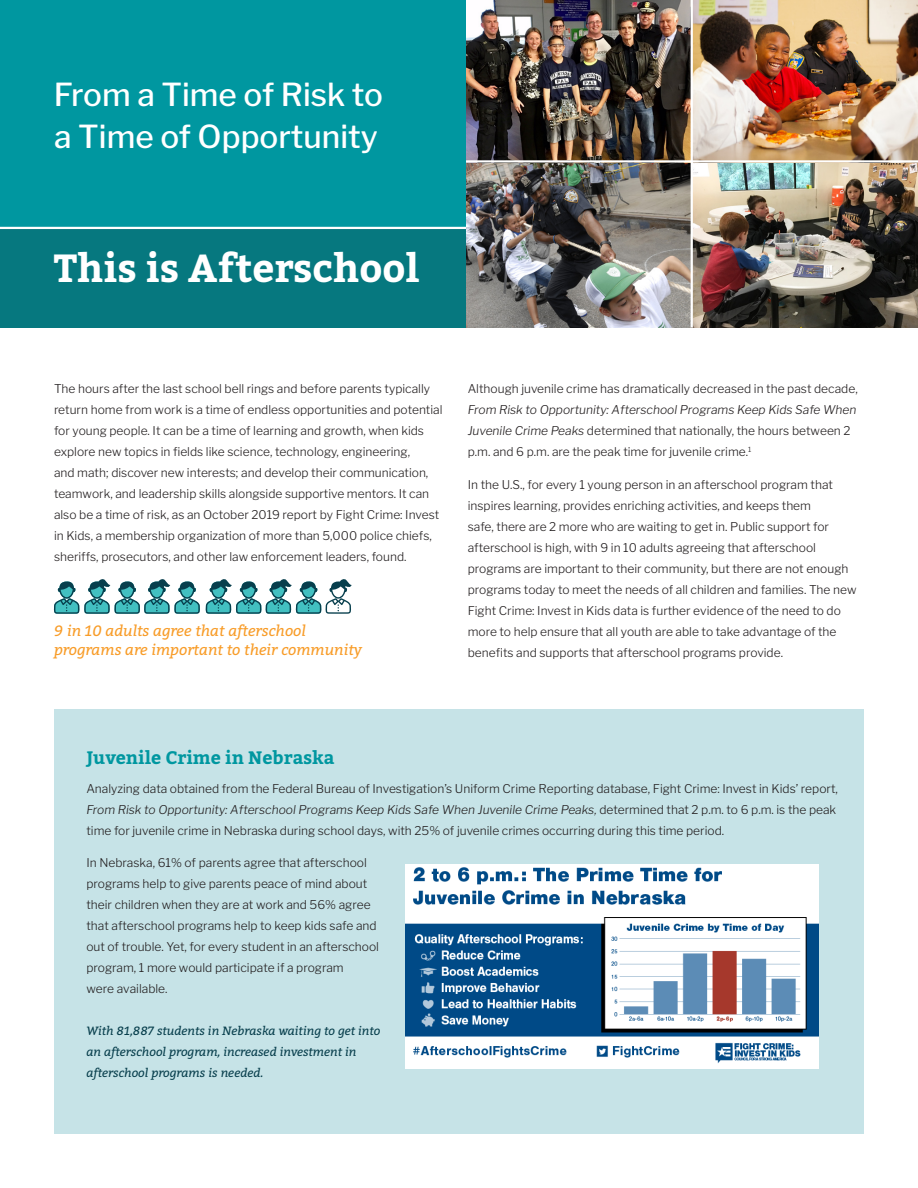
<style>
.page{position:relative;width:918px;height:1188px;background:#fff}
.page>*{position:absolute;margin:0;border:0;box-sizing:border-box;transform-origin:0 0}
.t1{font:700 39px "Bitter";color:#fff}
.t2{font:500 31.5px/42px "Libre Franklin";color:#fff}
.Header_1{font:700 18px "Bitter";color:#0097a0}
.Call_Out{font:italic 15px/19.5px "Bitter";color:#f89c28}
.body{font:300 12px/21px "Libre Franklin";color:#231f20}
.body-2{font:italic 12px/21px "Bitter";color:#083f4d}
.s1{font-style:italic}
</style>
<div class="page">
<div style="left:54px;top:709px;width:810px;height:425px;background:#c6e3e7"></div>
<img style="left:406px;top:865px;width:412px;height:204px">
<svg style="left:54px;top:579px;width:146px;height:35px"></svg>
<svg style="left:206px;top:579px;width:146px;height:35px"></svg>
<div style="left:0;top:0;width:469px;height:227px;background:#0097a0"></div>
<div style="left:0;top:229px;width:469px;height:99px;background:#06787f"></div>
<img style="left:466px;top:0;width:225px;height:160px">
<img style="left:466px;top:163px;width:225px;height:165px">
<img style="left:693px;top:0;width:225px;height:160px">
<img style="left:693px;top:163px;width:225px;height:165px">
<hr style="left:466px;top:160px;width:452px;height:3px;background:#fff">
<p class="t2" style="left:54px;top:73px;width:331px">From a Time of Risk to a Time of Opportunity</p>
<p class="t1" style="left:54px;top:243px;width:367px">This is Afterschool</p>
<p class="body" style="left:54px;top:378px;width:390px">The hours after the last school bell rings and before parents typically return home from work is a time of endless opportunities and potential for young people. It can be a time of learning and growth, when kids explore new topics in fields like science, technology, engineering,<br>and math; discover new interests; and develop their communication, teamwork, and leadership skills alongside supportive mentors. It can also be a time of risk, as an October 2019 report by Fight Crime: Invest in Kids, a membership organization of more than 5,000 police chiefs, sheriffs, prosecutors, and other law enforcement leaders, found.</p>
<p class="body" style="left:468px;top:378px;width:392px">Although juvenile crime has dramatically decreased in the past decade, <span class="s1">From Risk to Opportunity: Afterschool Programs Keep Kids Safe When Juvenile Crime Peaks</span> determined that nationally, the hours between 2 p.m. and 6 p.m. are the peak time for juvenile crime.<sup>1</sup></p>
<p class="body" style="left:468px;top:474px;width:390px">In the U.S., for every 1 young person in an afterschool program that inspires learning, provides enriching activities, and keeps them<br>safe, there are 2 more who are waiting to get in. Public support for afterschool is high, with 9 in 10 adults agreeing that afterschool programs are important to their community, but there are not enough programs today to meet the needs of all children and families. The new Fight Crime: Invest in Kids data is further evidence of the need to do more to help ensure that all youth are able to take advantage of the benefits and supports that afterschool programs provide.</p>
<p class="Call_Out" style="left:54px;top:621px;width:309px">9 in 10 adults agree that afterschool programs are important to their community</p>
<p class="Header_1" style="left:86px;top:746px;width:250px">Juvenile Crime in Nebraska</p>
<p class="body" style="left:86px;top:778px;width:753px">Analyzing data obtained from the Federal Bureau of Investigation’s Uniform Crime Reporting database, Fight Crime: Invest in Kids’ report,<br><span class="s1">From Risk to Opportunity: Afterschool Programs Keep Kids Safe When Juvenile Crime Peaks,</span> determined that 2 p.m. to 6 p.m. is the peak time for juvenile crime in Nebraska during school days, with 25% of juvenile crimes occurring during this time period.</p>
<p class="body" style="left:86px;top:852px;width:294px">In Nebraska, 61% of parents agree that afterschool programs help to give parents peace of mind about their children when they are at work and 56% agree that afterschool programs help to keep kids safe and out of trouble. Yet, for every student in an afterschool program, 1 more would participate if a program<br>were available.</p>
<p class="body-2" style="left:86px;top:1021px;width:296px">With 81,887 students in Nebraska waiting to get into an afterschool program, increased investment in afterschool programs is needed.</p>
</div>
